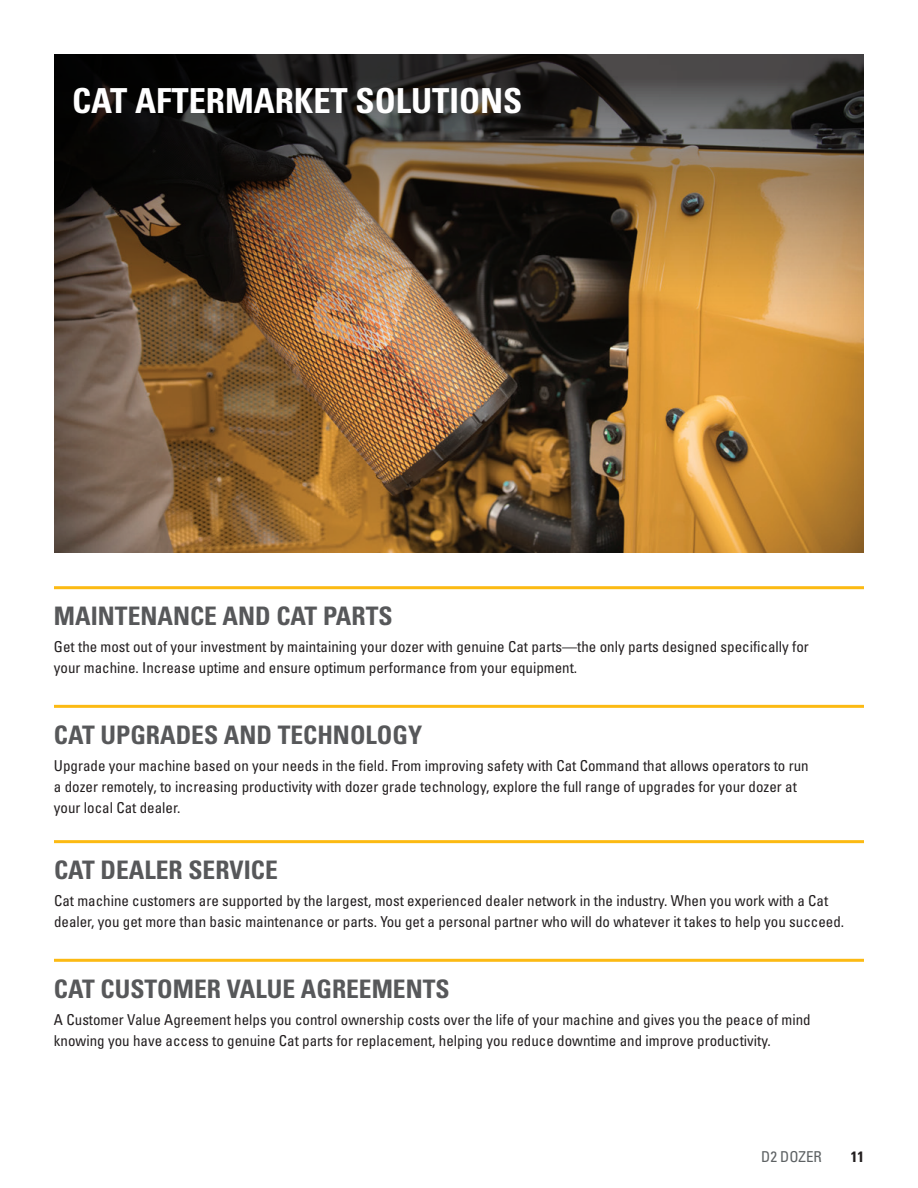
<style>
.page{position:relative;width:918px;height:1188px;background:#fff}
.page>*{position:absolute;margin:0;border:0;box-sizing:border-box;transform-origin:0 0}
.t1{font:700 condensed 34.5px "Univers LT Std";color:#fff}
.t2{font:700 condensed 25.5px "Univers LT Std";color:#57585a}
.t3{font:condensed 15px/21px "Univers LT Std";color:#231f20}
.t4{font:condensed 15px "Univers LT Std";color:#5d6163}
.t5{font:700 condensed 15px "Univers LT Std";color:#231f20}
</style>
<div class="page">
<img style="left:54px;top:394px;width:810px;height:159px">
<img style="left:54px;top:54px;width:810px;height:340px">
<hr style="left:54px;top:586px;width:810px;height:3px;background:#fcba13">
<hr style="left:54px;top:705px;width:810px;height:3px;background:#fcba13">
<hr style="left:54px;top:840px;width:810px;height:3px;background:#fcba13">
<hr style="left:54px;top:959px;width:810px;height:3px;background:#fcba13">
<h1 class="t1" style="left:72px;top:80px;width:452px">CAT AFTERMARKET SOLUTIONS</h1>
<h2 class="t2" style="left:54px;top:600px;width:340px">MAINTENANCE AND CAT PARTS</h2>
<p class="t3" style="left:54px;top:636px;width:756px">Get the most out of your investment by maintaining your dozer with genuine Cat parts—the only parts designed specifically for your machine. Increase uptime and ensure optimum performance from your equipment.</p>
<h2 class="t2" style="left:54px;top:719px;width:370px">CAT UPGRADES AND TECHNOLOGY</h2>
<p class="t3" style="left:54px;top:755px;width:756px">Upgrade your machine based on your needs in the field. From improving safety with Cat Command that allows operators to run a dozer remotely, to increasing productivity with dozer grade technology, explore the full range of upgrades for your dozer at your local Cat dealer.</p>
<h2 class="t2" style="left:54px;top:854px;width:225px">CAT DEALER SERVICE</h2>
<p class="t3" style="left:54px;top:890px;width:792px">Cat machine customers are supported by the largest, most experienced dealer network in the industry. When you work with a Cat dealer, you get more than basic maintenance or parts. You get a personal partner who will do whatever it takes to help you succeed.</p>
<h2 class="t2" style="left:54px;top:973px;width:397px">CAT CUSTOMER VALUE AGREEMENTS</h2>
<p class="t3" style="left:54px;top:1009px;width:758px">A Customer Value Agreement helps you control ownership costs over the life of your machine and gives you the peace of mind knowing you have access to genuine Cat parts for replacement, helping you reduce downtime and improve productivity.</p>
<p class="t4" style="left:761px;top:1147px;width:62px">D2 DOZER</p>
<p class="t5" style="left:851px;top:1147px;width:15px">11</p>
</div>
